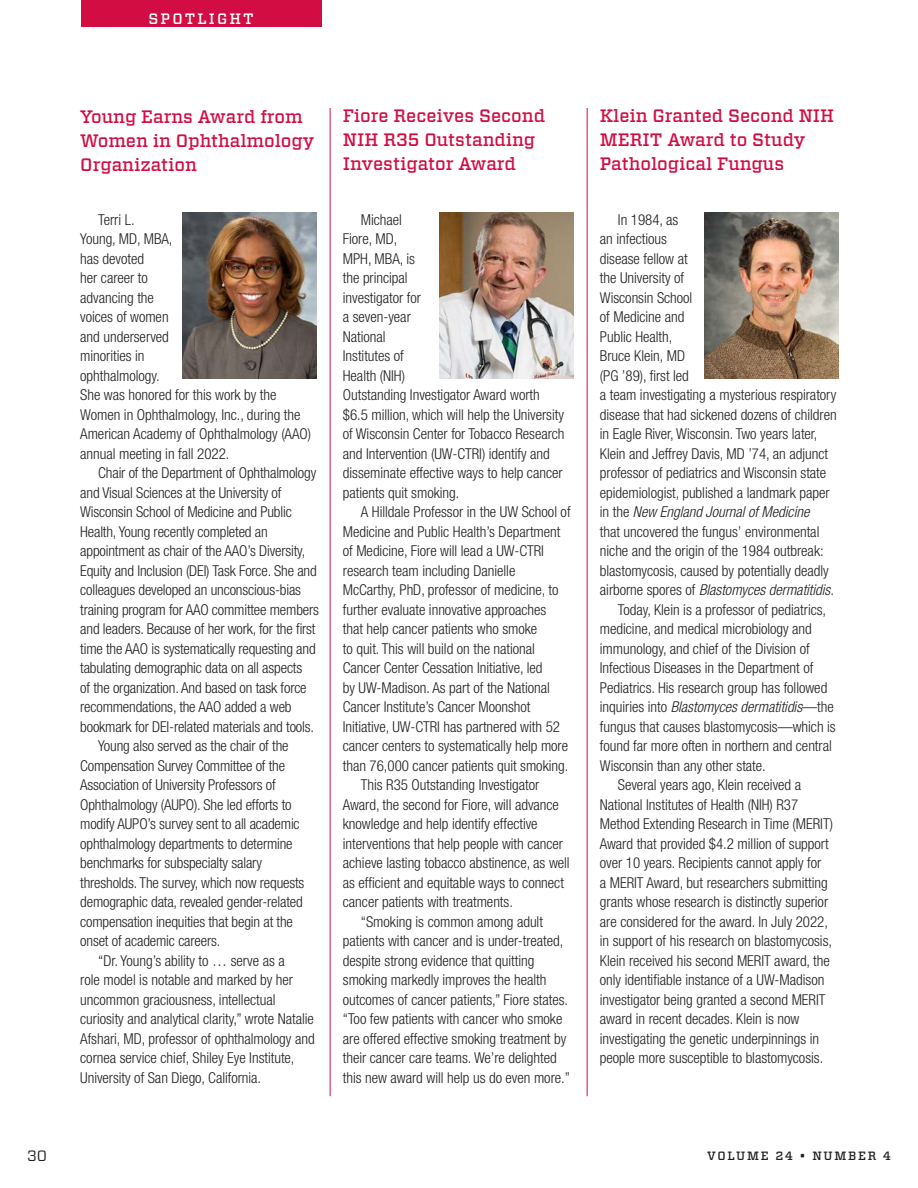
<style>
.page{position:relative;width:918px;height:1188px;background:#fff}
.page>*{position:absolute;margin:0;border:0;box-sizing:border-box;transform-origin:0 0}
.Headline_Spotlight{font:500 18px/24px "Vitesse";color:#d20d44}
.MAIN_Body_Copy_Helv{font:300 condensed 15px/19.5px "Helvetica Neue LT Std";color:#231f20}
.t1{font:500 15px "Vitesse";letter-spacing:.14em;color:#fff}
.t2{font:15px "Vitesse";color:#231f20}
.t3{font:500 12px "Vitesse";letter-spacing:.14em;color:#231f20}
.s1{font-style:italic}
</style>
<div class="page">
<div style="left:81px;top:0;width:240px;height:27px;background:#d20d44"></div>
<hr style="left:330px;top:108px;width:1px;height:988px;background:#d20d44">
<hr style="left:587px;top:108px;width:1px;height:988px;background:#d20d44">
<img style="left:182px;top:212px;width:134px;height:167px">
<img style="left:440px;top:212px;width:134px;height:167px">
<img style="left:705px;top:212px;width:134px;height:167px">
<p class="t1" style="left:149px;top:9px;width:107px">SPOTLIGHT</p>
<p class="Headline_Spotlight" style="left:80px;top:105px;width:236px">Young Earns Award from<br>Women in Ophthalmology<br>Organization</p>
<p class="Headline_Spotlight" style="left:343px;top:104px;width:204px">Fiore Receives Second<br>NIH R35 Outstanding<br>Investigator Award</p>
<p class="Headline_Spotlight" style="left:600px;top:104px;width:236px">Klein Granted Second NIH<br>MERIT Award to Study<br>Pathological Fungus</p>
<p class="MAIN_Body_Copy_Helv" style="left:600px;top:209px;width:238px;text-indent:18px">In 1984, as<br>an infectious<br>disease fellow at<br>the University of<br>Wisconsin School<br>of Medicine and<br>Public Health,<br>Bruce Klein, MD<br>(PG ’89), first led<br>a team investigating a mysterious respiratory disease that had sickened dozens of children in Eagle River, Wisconsin. Two years later,<br>Klein and Jeffrey Davis, MD ’74, an adjunct professor of pediatrics and Wisconsin state epidemiologist, published a landmark paper in the <span class="s1">New England Journal of Medicine<br></span>that uncovered the fungus’ environmental niche and the origin of the 1984 outbreak: blastomycosis, caused by potentially deadly airborne spores of <span class="s1">Blastomyces dermatitidis</span>.</p>
<p class="MAIN_Body_Copy_Helv" style="left:600px;top:599px;width:237px;text-indent:18px">Today, Klein is a professor of pediatrics, medicine, and medical microbiology and immunology, and chief of the Division of Infectious Diseases in the Department of Pediatrics. His research group has followed inquiries into <span class="s1">Blastomyces dermatitidis</span>—the fungus that causes blastomycosis—which is found far more often in northern and central Wisconsin than any other state.</p>
<p class="MAIN_Body_Copy_Helv" style="left:600px;top:775px;width:235px;text-indent:18px">Several years ago, Klein received a National Institutes of Health (NIH) R37<br>Method Extending Research in Time (MERIT)<br>Award that provided $4.2 million of support over 10 years. Recipients cannot apply for<br>a MERIT Award, but researchers submitting grants whose research is distinctly superior are considered for the award. In July 2022, in support of his research on blastomycosis, Klein received his second MERIT award, the only identifiable instance of a UW-Madison investigator being granted a second MERIT award in recent decades. Klein is now investigating the genetic underpinnings in people more susceptible to blastomycosis.</p>
<p class="MAIN_Body_Copy_Helv" style="left:80px;top:209px;width:232px;text-indent:18px">Terri L.<br>Young, MD, MBA,<br>has devoted<br>her career to<br>advancing the<br>voices of women<br>and underserved<br>minorities in<br>ophthalmology.<br>She was honored for this work by the<br>Women in Ophthalmology, Inc., during the<br>American Academy of Ophthalmology (AAO) annual meeting in fall 2022.</p>
<p class="MAIN_Body_Copy_Helv" style="left:80px;top:463px;width:240px;text-indent:18px">Chair of the Department of Ophthalmology and Visual Sciences at the University of Wisconsin School of Medicine and Public Health, Young recently completed an appointment as chair of the AAO’s Diversity, Equity and Inclusion (DEI) Task Force. She and colleagues developed an unconscious-bias training program for AAO committee members and leaders. Because of her work, for the first time the AAO is systematically requesting and tabulating demographic data on all aspects<br>of the organization. And based on task force recommendations, the AAO added a web bookmark for DEI-related materials and tools.</p>
<p class="MAIN_Body_Copy_Helv" style="left:80px;top:736px;width:226px;text-indent:18px">Young also served as the chair of the Compensation Survey Committee of the Association of University Professors of Ophthalmology (AUPO). She led efforts to modify AUPO’s survey sent to all academic ophthalmology departments to determine benchmarks for subspecialty salary thresholds. The survey, which now requests demographic data, revealed gender-related compensation inequities that begin at the onset of academic careers.</p>
<p class="MAIN_Body_Copy_Helv" style="left:80px;top:950px;width:236px;text-indent:18px">“Dr. Young’s ability to … serve as a<br>role model is notable and marked by her uncommon graciousness, intellectual curiosity and analytical clarity,” wrote Natalie Afshari, MD, professor of ophthalmology and cornea service chief, Shiley Eye Institute, University of San Diego, California.</p>
<p class="MAIN_Body_Copy_Helv" style="left:343px;top:209px;width:223px;text-indent:18px">Michael<br>Fiore, MD,<br>MPH, MBA, is<br>the principal<br>investigator for<br>a seven-year<br>National<br>Institutes of<br>Health (NIH)<br>Outstanding Investigator Award worth $6.5 million, which will help the University of Wisconsin Center for Tobacco Research and Intervention (UW-CTRI) identify and disseminate effective ways to help cancer patients quit smoking.</p>
<p class="MAIN_Body_Copy_Helv" style="left:343px;top:502px;width:229px;text-indent:18px">A Hilldale Professor in the UW School of Medicine and Public Health’s Department of Medicine, Fiore will lead a UW-CTRI research team including Danielle McCarthy, PhD, professor of medicine, to further evaluate innovative approaches<br>that help cancer patients who smoke<br>to quit. This will build on the national Cancer Center Cessation Initiative, led<br>by UW-Madison. As part of the National Cancer Institute’s Cancer Moonshot Initiative, UW-CTRI has partnered with 52 cancer centers to systematically help more than 76,000 cancer patients quit smoking.</p>
<p class="MAIN_Body_Copy_Helv" style="left:343px;top:775px;width:228px;text-indent:18px">This R35 Outstanding Investigator Award, the second for Fiore, will advance knowledge and help identify effective interventions that help people with cancer achieve lasting tobacco abstinence, as well as efficient and equitable ways to connect cancer patients with treatments.</p>
<p class="MAIN_Body_Copy_Helv" style="left:343px;top:911px;width:229px;text-indent:18px">“Smoking is common among adult patients with cancer and is under-treated, despite strong evidence that quitting smoking markedly improves the health outcomes of cancer patients,” Fiore states. “Too few patients with cancer who smoke are offered effective smoking treatment by their cancer care teams. We’re delighted this new award will help us do even more.”</p>
<p class="t2" style="left:27px;top:1146px;width:21px">30</p>
<p class="t3" style="left:707px;top:1148px;width:185px">VOLUME 24 • NUMBER 4</p>
</div>
